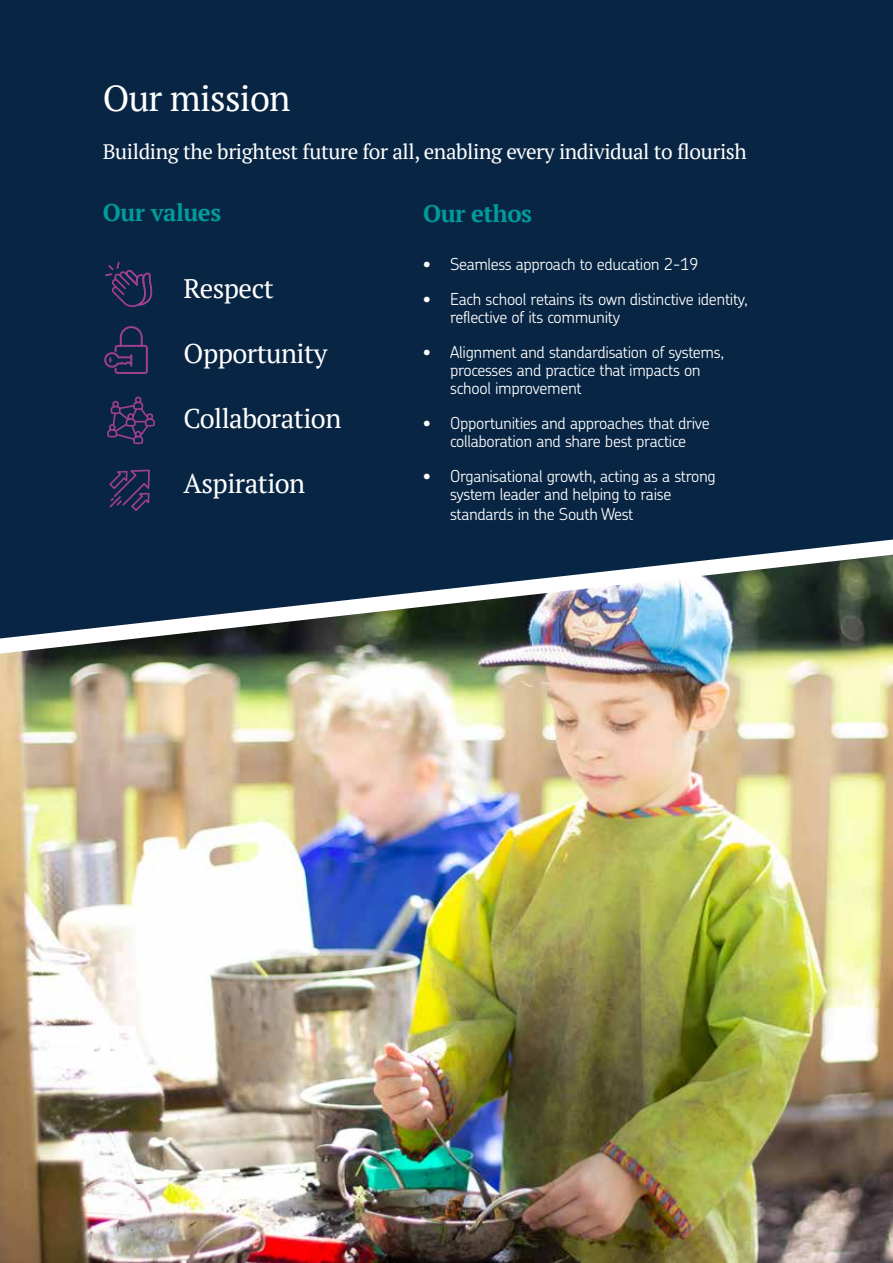
<style>
.page{position:relative;width:893px;height:1263px;background:#fff}
.page>*{position:absolute;margin:0;border:0;box-sizing:border-box;transform-origin:0 0}
.t1{font:36px "PT Serif";letter-spacing:-.02em;color:#fff}
.t2{font:27px "PT Serif";letter-spacing:-.02em;color:#fff}
.t3{font:700 24px "PT Serif";letter-spacing:-.02em;color:#009c9b}
.t4{font:21px "PT Serif";letter-spacing:-.02em;color:#fff}
.t5{font:300 16.5px/18px "Chevin Pro";letter-spacing:-.02em;color:#fff}
</style>
<div class="page">
<img style="left:0;top:666px;width:893px;height:597px">
<div style="left:0;top:0;width:893px;height:527px;background:#082543"></div>
<img style="left:0;top:527px;width:893px;height:139px">
<svg style="left:105px;top:262px;width:47px;height:45px;background:#272a52"></svg>
<svg style="left:107px;top:397px;width:48px;height:47px;background:#2c2b55"></svg>
<svg style="left:109px;top:470px;width:41px;height:41px;background:#2c2b55"></svg>
<svg style="left:104px;top:326px;width:44px;height:48px;background:#272a52"></svg>
<h1 class="t1" style="left:103px;top:75px;width:189px">Our mission</h1>
<p class="t4" style="left:103px;top:138px;width:646px">Building the brightest future for all, enabling every individual to flourish</p>
<h3 class="t3" style="left:103px;top:196px;width:120px">Our values</h3>
<h3 class="t3" style="left:423px;top:197px;width:110px">Our ethos</h3>
<p class="t5" style="left:423px;top:254px;width:277px">• Seamless approach to education 2-19</p>
<p class="t5" style="left:450px;top:289px;width:299px;text-indent:-27px">• Each school retains its own distinctive identity, reflective of its community</p>
<p class="t5" style="left:450px;top:342px;width:276px;text-indent:-27px">• Alignment and standardisation of systems, processes and practice that impacts on school improvement</p>
<p class="t5" style="left:423px;top:413px;width:288px;text-align:center">• Opportunities and approaches that drive collaboration and share best practice</p>
<p class="t5" style="left:450px;top:466px;width:267px;text-indent:-27px">• Organisational growth, acting as a strong system leader and helping to raise</p>
<p class="t5" style="left:450px;top:504px;width:185px">standards in the South West</p>
<h2 class="t2" style="left:184px;top:271px;width:92px">Respect</h2>
<h2 class="t2" style="left:184px;top:336px;width:145px">Opportunity</h2>
<h2 class="t2" style="left:184px;top:401px;width:159px">Collaboration</h2>
<h2 class="t2" style="left:184px;top:466px;width:123px">Aspiration</h2>
</div>
